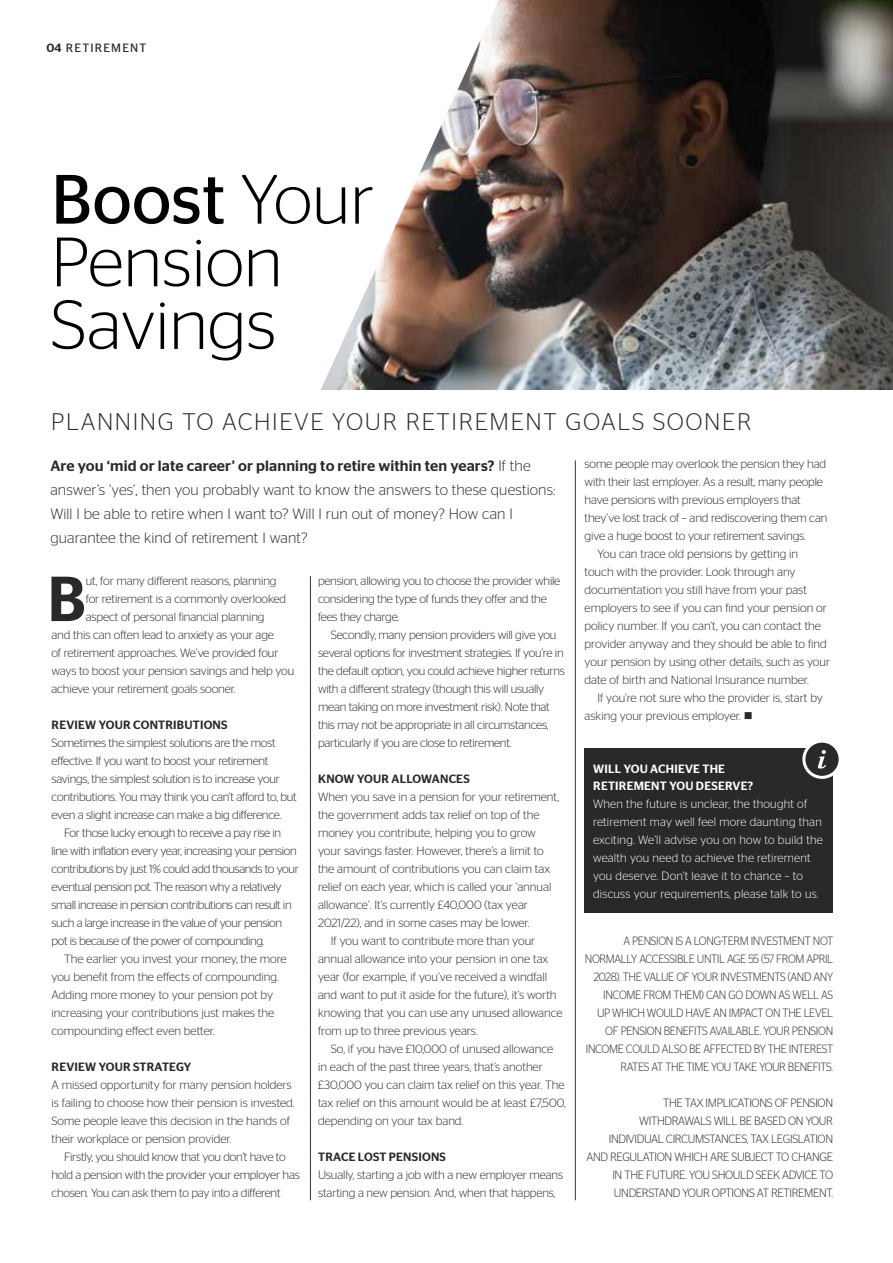
<style>
.page{position:relative;width:893px;height:1263px;background:#fff}
.page>*{position:absolute;margin:0;border:0;box-sizing:border-box;transform-origin:0 0}
.t1{font:300 69.6px/62.7px "Stag Sans";color:#000}
.t2{font:500 63.45px "Stag Sans";color:#292929}
.t3{font:300 24px "Stag Sans";letter-spacing:.07em;color:#292929}
.t4{font:300 15px/24px "Stag Sans";letter-spacing:.01em;color:#292929}
.t5{font:300 12px/18px "Stag Sans";letter-spacing:-.015em;color:#292929}
.t6{font:300 12px/18px "Stag Sans";letter-spacing:-.015em;color:#292929;text-align:right;scale:.92 1}
.t7{font:300 12px/18px "Stag Sans";letter-spacing:.02em;color:#fff}
.t8{font:300 12px/18px "Stag Sans";letter-spacing:-.015em;color:#292929;text-align:right;scale:.95 1}
.t9{font:500 12px "Stag Sans";letter-spacing:.02em;color:#292929}
.t10{font:500 12px/16.5px "Stag Sans";letter-spacing:.02em;color:#fff}
.t11{font:12px "Stag Sans";letter-spacing:.1em;color:#292929}
.s1{font-weight:500}
.s2{font-weight:400}
</style>
<div class="page">
<img style="left:499px;top:0;width:394px;height:389px">
<img style="left:321px;top:0;width:178px;height:390px">
<div style="left:585px;top:749px;width:248px;height:164px;background:#292929"></div>
<div style="left:804px;top:741px;width:36px;height:36px;background:#292929;border-radius:50%"></div>
<div style="left:802px;top:740px;width:40px;height:39px;border:3px solid #fff;border-radius:50%"></div>
<svg style="left:818px;top:750px;width:8px;height:18px"></svg>
<hr style="left:310px;top:576px;width:1px;height:624px;background:#29374b">
<hr style="left:575px;top:460px;width:1px;height:740px;background:#29374b">
<p class="t11" style="left:46px;top:41px;width:102px"><span class="s1">04</span> RETIREMENT</p>
<h1 class="t1" style="left:51px;top:167px;width:325px"><span class="s2">Boost</span> Your<br>Pension<br>Savings</h1>
<h3 class="t3" style="left:51px;top:408px;width:702px">PLANNING TO ACHIEVE YOUR RETIREMENT GOALS SOONER</h3>
<p class="t4" style="left:50px;top:453px;width:507px"><span class="s1">Are you ‘mid or late career’ or planning to retire within ten years?</span> If the answer’s ‘yes’, then you probably want to know the answers to these questions:<br>Will I be able to retire when I want to? Will I run out of money? How can I guarantee the kind of retirement I want?</p>
<h2 class="t2" style="left:48px;top:562px;width:40px">B</h2>
<p class="t5" style="left:86px;top:572px;width:192px">ut, for many different reasons, planning</p>
<p class="t5" style="left:585px;top:455px;width:243px">some people may overlook the pension they had</p>
<p class="t5" style="left:585px;top:473px;width:240px">with their last employer. As a result, many people</p>
<p class="t5" style="left:585px;top:491px;width:218px">have pensions with previous employers that</p>
<p class="t5" style="left:585px;top:509px;width:244px">they’ve lost track of – and rediscovering them can</p>
<p class="t5" style="left:585px;top:527px;width:223px">give a huge boost to your retirement savings.</p>
<p class="t5" style="left:597px;top:545px;width:202px">You can trace old pensions by getting in</p>
<p class="t5" style="left:585px;top:563px;width:213px">touch with the provider. Look through any</p>
<p class="t5" style="left:585px;top:581px;width:224px">documentation you still have from your past</p>
<p class="t5" style="left:585px;top:599px;width:244px">employers to see if you can find your pension or</p>
<p class="t5" style="left:585px;top:617px;width:238px">policy number. If you can’t, you can contact the</p>
<p class="t5" style="left:585px;top:635px;width:244px">provider anyway and they should be able to find</p>
<p class="t5" style="left:585px;top:653px;width:247px">your pension by using other details, such as your</p>
<p class="t5" style="left:585px;top:671px;width:226px">date of birth and National Insurance number.</p>
<p class="t5" style="left:597px;top:689px;width:227px">If you’re not sure who the provider is, start by</p>
<p class="t5" style="left:585px;top:707px;width:170px">asking your previous employer. ■</p>
<p class="t5" style="left:318px;top:572px;width:244px">pension, allowing you to choose the provider while considering the type of funds they offer and the fees they charge.</p>
<p class="t5" style="left:318px;top:626px;width:248px;text-indent:13px">Secondly, many pension providers will give you several options for investment strategies. If you’re in the default option, you could achieve higher returns with a different strategy (though this will usually mean taking on more investment risk). Note that this may not be appropriate in all circumstances, particularly if you are close to retirement.</p>
<p class="t9" style="left:318px;top:772px;width:153px">KNOW YOUR ALLOWANCES</p>
<p class="t5" style="left:318px;top:788px;width:243px">When you save in a pension for your retirement,</p>
<p class="t5" style="left:318px;top:806px;width:223px">the government adds tax relief on top of the</p>
<p class="t5" style="left:318px;top:824px;width:219px">money you contribute, helping you to grow</p>
<p class="t5" style="left:318px;top:842px;width:227px">your savings faster. However, there’s a limit to</p>
<p class="t5" style="left:318px;top:860px;width:234px">the amount of contributions you can claim tax</p>
<p class="t5" style="left:318px;top:878px;width:235px">relief on each year, which is called your ‘annual</p>
<p class="t5" style="left:318px;top:896px;width:211px">allowance’. It’s currently £40,000 (tax year</p>
<p class="t5" style="left:318px;top:914px;width:213px">2021/22), and in some cases may be lower.</p>
<p class="t5" style="left:331px;top:932px;width:206px">If you want to contribute more than your</p>
<p class="t5" style="left:318px;top:950px;width:232px">annual allowance into your pension in one tax</p>
<p class="t5" style="left:318px;top:968px;width:231px">year (for example, if you’ve received a windfall</p>
<p class="t5" style="left:318px;top:986px;width:240px">and want to put it aside for the future), it’s worth</p>
<p class="t5" style="left:318px;top:1004px;width:246px">knowing that you can use any unused allowance</p>
<p class="t5" style="left:318px;top:1022px;width:161px">from up to three previous years.</p>
<p class="t5" style="left:331px;top:1040px;width:224px">So, if you have £10,000 of unused allowance</p>
<p class="t5" style="left:318px;top:1058px;width:226px">in each of the past three years, that’s another</p>
<p class="t5" style="left:318px;top:1076px;width:248px">£30,000 you can claim tax relief on this year. The</p>
<p class="t5" style="left:318px;top:1094px;width:249px">tax relief on this amount would be at least £7,500,</p>
<p class="t5" style="left:318px;top:1112px;width:147px">depending on your tax band.</p>
<p class="t9" style="left:318px;top:1150px;width:129px">TRACE LOST PENSIONS</p>
<p class="t5" style="left:318px;top:1166px;width:247px">Usually, starting a job with a new employer means starting a new pension. And, when that happens,</p>
<p class="t5" style="left:86px;top:590px;width:202px">for retirement is a commonly overlooked</p>
<p class="t5" style="left:86px;top:608px;width:180px">aspect of personal financial planning</p>
<p class="t5" style="left:51px;top:626px;width:224px">and this can often lead to anxiety as your age</p>
<p class="t5" style="left:51px;top:644px;width:229px">of retirement approaches. We’ve provided four</p>
<p class="t5" style="left:51px;top:662px;width:244px">ways to boost your pension savings and help you</p>
<p class="t5" style="left:51px;top:680px;width:186px">achieve your retirement goals sooner.</p>
<p class="t9" style="left:52px;top:718px;width:177px">REVIEW YOUR CONTRIBUTIONS</p>
<p class="t5" style="left:51px;top:734px;width:247px">Sometimes the simplest solutions are the most effective. If you want to boost your retirement savings, the simplest solution is to increase your contributions. You may think you can’t afford to, but even a slight increase can make a big difference.</p>
<p class="t5" style="left:51px;top:824px;width:249px;text-indent:13px">For those lucky enough to receive a pay rise in line with inflation every year, increasing your pension contributions by just 1% could add thousands to your eventual pension pot. The reason why a relatively small increase in pension contributions can result in such a large increase in the value of your pension pot is because of the power of compounding.</p>
<p class="t5" style="left:51px;top:950px;width:237px;text-indent:13px">The earlier you invest your money, the more you benefit from the effects of compounding.<br>Adding more money to your pension pot by increasing your contributions just makes the compounding effect even better.</p>
<p class="t9" style="left:52px;top:1060px;width:141px">REVIEW YOUR STRATEGY</p>
<p class="t5" style="left:51px;top:1076px;width:245px">A missed opportunity for many pension holders is failing to choose how their pension is invested.<br>Some people leave this decision in the hands of their workplace or pension provider.</p>
<p class="t5" style="left:51px;top:1148px;width:250px;text-indent:13px">Firstly, you should know that you don’t have to hold a pension with the provider your employer has chosen. You can ask them to pay into a different</p>
<p class="t10" style="left:593px;top:761px;width:161px">WILL YOU ACHIEVE THE<br>RETIREMENT YOU DESERVE?</p>
<p class="t7" style="left:593px;top:794px;width:231px">When the future is unclear, the thought of retirement may well feel more daunting than exciting. We’ll advise you on how to build the wealth you need to achieve the retirement you deserve. Don’t leave it to chance – to discuss your requirements, please talk to us.</p>
<p class="t6" style="left:585px;top:932px;width:271px">A PENSION IS A LONG-TERM INVESTMENT NOT NORMALLY ACCESSIBLE UNTIL AGE 55 (57 FROM APRIL 2028). THE VALUE OF YOUR INVESTMENTS (AND ANY INCOME FROM THEM) CAN GO DOWN AS WELL AS<br>UP WHICH WOULD HAVE AN IMPACT ON THE LEVEL OF PENSION BENEFITS AVAILABLE. YOUR PENSION INCOME COULD ALSO BE AFFECTED BY THE INTEREST RATES AT THE TIME YOU TAKE YOUR BENEFITS.</p>
<p class="t8" style="left:586px;top:1094px;width:261px">THE TAX IMPLICATIONS OF PENSION<br>WITHDRAWALS WILL BE BASED ON YOUR INDIVIDUAL CIRCUMSTANCES, TAX LEGISLATION AND REGULATION WHICH ARE SUBJECT TO CHANGE IN THE FUTURE. YOU SHOULD SEEK ADVICE TO UNDERSTAND YOUR OPTIONS AT RETIREMENT.</p>
</div>
